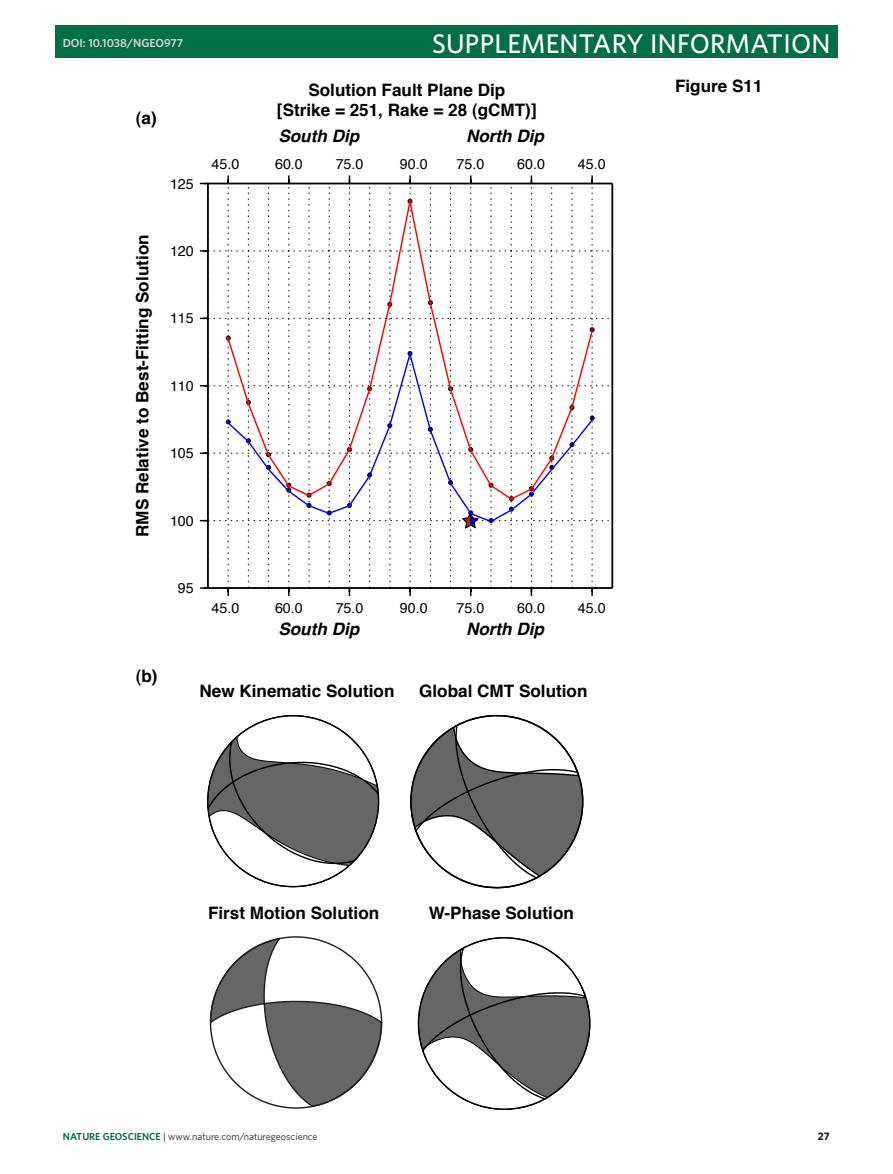
<style>
.page{position:relative;width:893px;height:1174px;background:#fff}
.page>*{position:absolute;margin:0;border:0;box-sizing:border-box;transform-origin:0 0}
.t1{font:500 27px "Whitney";color:#fff}
.t2{font:700 17.1px/20.5px "Helvetica";color:#000;text-align:center}
.t3{font:italic 700 17.1px "Helvetica";color:#000}
.t4{font:14.25px "Helvetica";color:#000}
.t5{font:600 11.7px "Whitney";color:#d1d2d4}
.t6{font:700 10.8px "Whitney";color:#231f20}
.t7{font:10.2px "Whitney";color:#231f20}
.s1{font-weight:600;color:#016f45}
</style>
<div class="page">
<div style="left:55px;top:25px;width:783px;height:33px;background:#016f45"></div>
<svg style="left:200px;top:175px;width:413px;height:421px"></svg>
<svg style="left:226px;top:194px;width:368px;height:155px"></svg>
<svg style="left:226px;top:349px;width:368px;height:174px"></svg>
<svg style="left:207px;top:715px;width:173px;height:173px"></svg>
<svg style="left:410px;top:714px;width:174px;height:175px"></svg>
<svg style="left:417px;top:937px;width:174px;height:173px"></svg>
<svg style="left:209px;top:936px;width:174px;height:173px"></svg>
<p class="t5" style="left:63px;top:35px;width:122px">DOI: 10.1038/NGEO977</p>
<h1 class="t1" style="left:432px;top:25px;width:18px">SUPPLEMENTARY</h1>
<h1 class="t1" style="left:650px;top:25px;width:17px">INFORMATION</h1>
<p class="t2" style="left:136px;top:107px;width:22px">(a)</p>
<p class="t2" style="left:132px;top:537px;width:304px;rotate:-90deg">RMS Relative to Best-Fitting Solution</p>
<p class="t4" style="left:170px;top:173px;width:25px">125</p>
<p class="t4" style="left:170px;top:240px;width:25px">120</p>
<p class="t4" style="left:170px;top:307px;width:25px">115</p>
<p class="t4" style="left:170px;top:375px;width:25px">110</p>
<p class="t4" style="left:170px;top:442px;width:25px">105</p>
<p class="t4" style="left:170px;top:510px;width:25px">100</p>
<p class="t2" style="left:277px;top:79px;width:261px">Solution Fault Plane Dip<br>[Strike = 251, Rake = 28 (gCMT)]</p>
<p class="t3" style="left:278px;top:122px;width:82px">South Dip</p>
<p class="t3" style="left:466px;top:122px;width:79px">North Dip</p>
<p class="t4" style="left:212px;top:153px;width:29px">45.0</p>
<p class="t4" style="left:275px;top:153px;width:29px">60.0</p>
<p class="t4" style="left:336px;top:153px;width:29px">75.0</p>
<p class="t4" style="left:400px;top:153px;width:29px">90.0</p>
<p class="t4" style="left:456px;top:153px;width:29px">75.0</p>
<p class="t4" style="left:517px;top:153px;width:29px">60.0</p>
<p class="t4" style="left:578px;top:153px;width:29px">45.0</p>
<p class="t2" style="left:136px;top:666px;width:23px">(b)</p>
<p class="t4" style="left:178px;top:577px;width:17px">95</p>
<p class="t4" style="left:212px;top:597px;width:29px">45.0</p>
<p class="t4" style="left:275px;top:597px;width:29px">60.0</p>
<p class="t4" style="left:336px;top:597px;width:29px">75.0</p>
<p class="t4" style="left:400px;top:597px;width:29px">90.0</p>
<p class="t4" style="left:456px;top:597px;width:29px">75.0</p>
<p class="t4" style="left:517px;top:597px;width:29px">60.0</p>
<p class="t4" style="left:578px;top:597px;width:29px">45.0</p>
<p class="t3" style="left:278px;top:615px;width:82px">South Dip</p>
<p class="t3" style="left:466px;top:615px;width:79px">North Dip</p>
<p class="t2" style="left:199px;top:681px;width:196px">New Kinematic Solution</p>
<p class="t2" style="left:419px;top:681px;width:170px">Global CMT Solution</p>
<p class="t2" style="left:675px;top:76px;width:89px">Figure S11</p>
<p class="t2" style="left:208px;top:903px;width:173px">First Motion Solution</p>
<p class="t2" style="left:429px;top:903px;width:147px">W-Phase Solution</p>
<p class="t7" style="left:63px;top:1129px;width:256px"><span class="s1">NATURE GEOSCIENCE</span> | www.nature.com/naturegeoscience</p>
<p class="t6" style="left:818px;top:1128px;width:13px">27</p>
</div>
